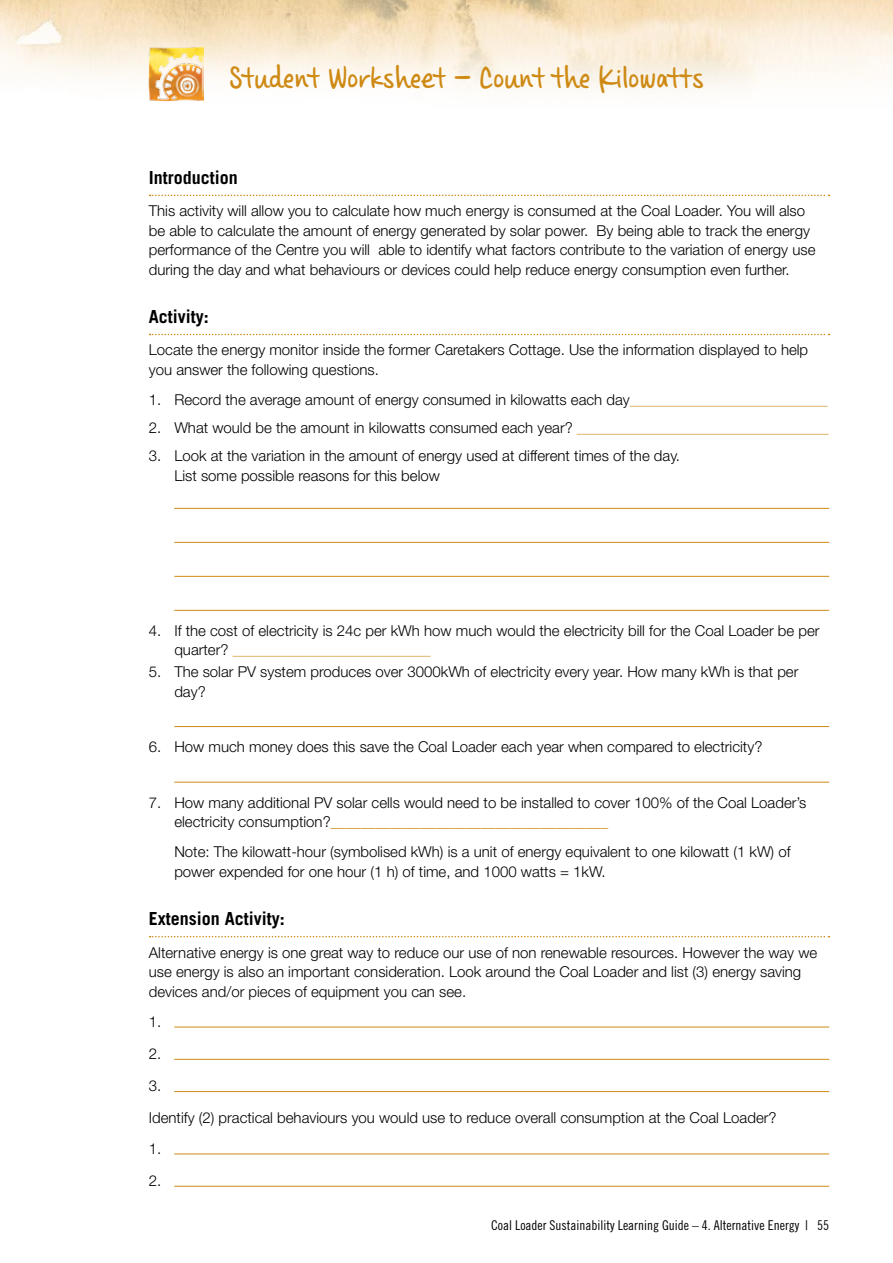
<style>
.page{position:relative;width:893px;height:1263px;background:#fff}
.page>*{position:absolute;margin:0;border:0;box-sizing:border-box;transform-origin:0 0}
.t1{font:43.5px "Casino Hand";color:#ce8a14}
.t2{font:700 18px "Trade Gothic";color:#000}
.t3{font:300 15px/19.5px "Helvetica Neue";color:#000}
.t4{font:13.5px "Trade Gothic Cond Eighteen";color:#000}
.t5{font:300 12px "Helvetica Neue";color:#ce8a14}
.s1{font-size:12px;color:#ce8a14}
.s2{font-size:15px;color:#000}
.s3{color:#ce8a14}
</style>
<div class="page">
<img style="left:0;top:0;width:893px;height:197px">
<img style="left:149px;top:47px;width:54px;height:54px">
<svg style="left:150px;top:195px;width:679px;height:1px"></svg>
<svg style="left:150px;top:334px;width:679px;height:1px"></svg>
<hr style="left:174px;top:508px;width:655px;height:1px;background:#ce8a14">
<hr style="left:174px;top:542px;width:655px;height:1px;background:#ce8a14">
<hr style="left:174px;top:576px;width:655px;height:1px;background:#ce8a14">
<hr style="left:174px;top:610px;width:655px;height:1px;background:#ce8a14">
<hr style="left:174px;top:726px;width:655px;height:1px;background:#ce8a14">
<hr style="left:174px;top:782px;width:655px;height:1px;background:#ce8a14">
<svg style="left:150px;top:936px;width:679px;height:1px"></svg>
<hr style="left:174px;top:1027px;width:655px;height:1px;background:#ce8a14">
<hr style="left:174px;top:1059px;width:655px;height:1px;background:#ce8a14">
<hr style="left:174px;top:1091px;width:655px;height:1px;background:#ce8a14">
<hr style="left:174px;top:1153px;width:655px;height:1px;background:#ce8a14">
<hr style="left:174px;top:1186px;width:655px;height:1px;background:#ce8a14">
<h1 class="t1" style="left:230px;top:59px;width:476px">Student Worksheet – Count the Kilowatts</h1>
<p class="t2" style="left:149px;top:166px;width:91px">Introduction</p>
<p class="t3" style="left:149px;top:201px;width:668px">This activity will allow you to calculate how much energy is consumed at the Coal Loader. You will also be able to calculate the amount of energy generated by solar power. By being able to track the energy performance of the Centre you will able to identify what factors contribute to the variation of energy use during the day and what behaviours or devices could help reduce energy consumption even further.</p>
<p class="t2" style="left:149px;top:306px;width:62px">Activity:</p>
<p class="t3" style="left:149px;top:340px;width:661px">Locate the energy monitor inside the former Caretakers Cottage. Use the information displayed to help you answer the following questions.</p>
<p class="t3" style="left:149px;top:390px;width:680px">1. Record the average amount of energy consumed in kilowatts each day<span class="s1">_________________________________</span></p>
<p class="t3" style="left:149px;top:418px;width:682px">2. What would be the amount in kilowatts consumed each year? <span class="s1">__________________________________________</span></p>
<p class="t3" style="left:174px;top:446px;width:507px;text-indent:-26px">3. Look at the variation in the amount of energy used at different times of the day.<br>List some possible reasons for this below</p>
<p class="t3" style="left:149px;top:620px;width:672px">4. If the cost of electricity is 24c per kWh how much would the electricity bill for the Coal Loader be per</p>
<p class="t5" style="left:174px;top:644px;width:258px"><span class="s2">quarter?</span> _________________________________</p>
<p class="t3" style="left:174px;top:662px;width:626px;text-indent:-26px">5. The solar PV system produces over 3000kWh of electricity every year. How many kWh is that per day?</p>
<p class="t3" style="left:149px;top:737px;width:615px">6. How much money does this save the Coal Loader each year when compared to electricity?</p>
<p class="t3" style="left:174px;top:792px;width:633px;text-indent:-26px">7. How many additional PV solar cells would need to be installed to cover 100% of the Coal Loader’s electricity consumption?<span class="s3">_____________________________________</span></p>
<p class="t3" style="left:174px;top:842px;width:618px">Note: The kilowatt-hour (symbolised kWh) is a unit of energy equivalent to one kilowatt (1 kW) of power expended for one hour (1 h) of time, and 1000 watts = 1kW.</p>
<p class="t2" style="left:149px;top:908px;width:138px">Extension Activity:</p>
<p class="t3" style="left:149px;top:942px;width:670px">Alternative energy is one great way to reduce our use of non renewable resources. However the way we use energy is also an important consideration. Look around the Coal Loader and list (3) energy saving devices and/or pieces of equipment you can see.</p>
<p class="t3" style="left:149px;top:1005px;width:629px;line-height:32.2px">1.<br>2.<br>3.<br>Identify (2) practical behaviours you would use to reduce overall consumption at the Coal Loader?</p>
<p class="t3" style="left:149px;top:1132px;width:14px;line-height:32.2px">1.<br>2.</p>
<p class="t4" style="left:491px;top:1217px;width:340px">Coal Loader Sustainability Learning Guide – 4. Alternative Energy | 55</p>
</div>
